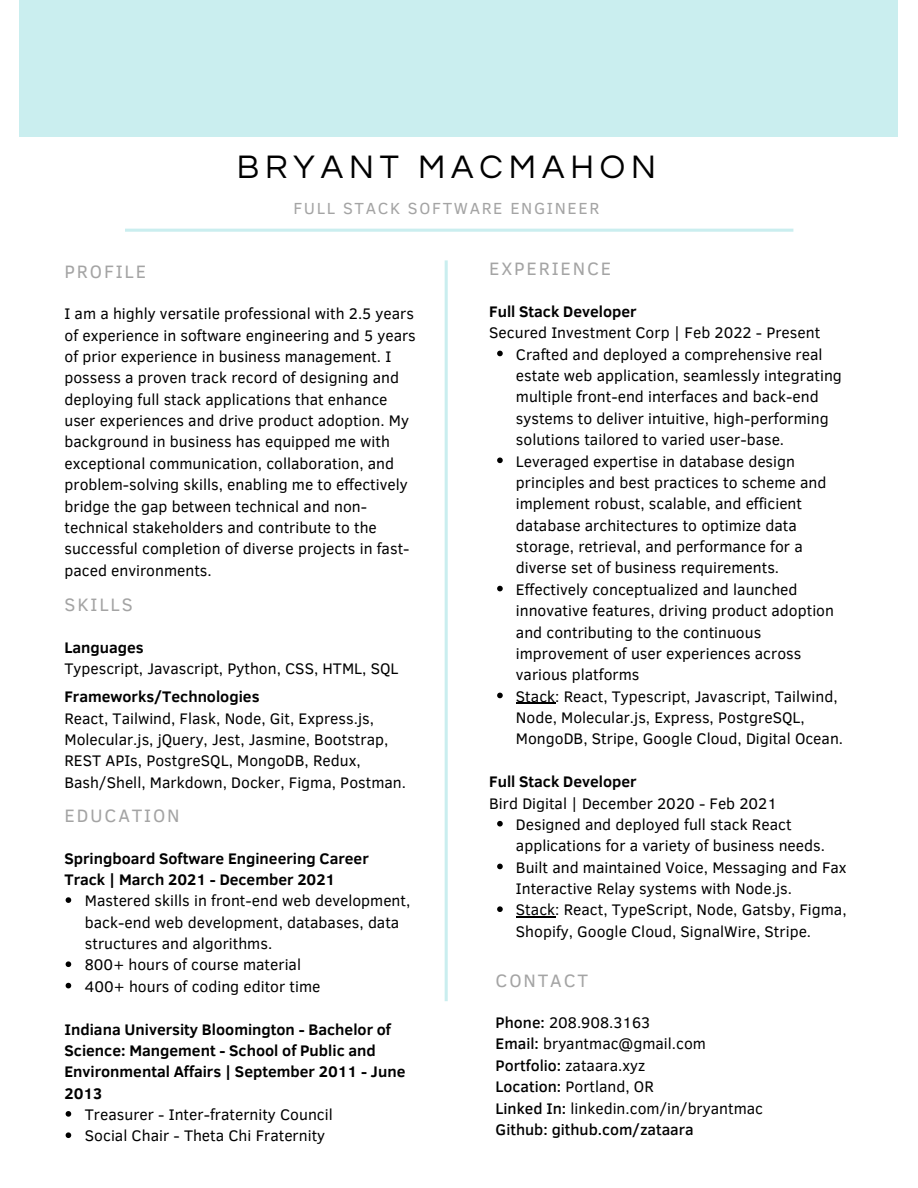
<style>
.page{position:relative;width:918px;height:1188px;background:#fff}
.page>*{position:absolute;margin:0;border:0;box-sizing:border-box;transform-origin:0 0}
.t1{font:33.9px "Questrial";letter-spacing:.175em;color:#000}
.t2{font:18.45px "Clear Sans";letter-spacing:.1em;color:#a4a4a4}
.t3{font:16.5px "Clear Sans";letter-spacing:.1em;color:#a4a4a4}
.t4{font:15.75px/21.3px "Clear Sans";color:#000}
.t5{font:700 15.75px/21.3px "Clear Sans";color:#000}
.s1{font-weight:500}
</style>
<div class="page">
<svg style="left:445px;top:260px;width:3px;height:741px;background:#ceeff0"></svg>
<div style="left:19px;top:0;width:879px;height:136px;background:#caeeef"></div>
<svg style="left:125px;top:229px;width:668px;height:3px;background:#cfeff0"></svg>
<svg style="left:497px;top:351px;width:6px;height:5px"></svg>
<svg style="left:497px;top:458px;width:6px;height:5px"></svg>
<svg style="left:497px;top:586px;width:6px;height:5px"></svg>
<svg style="left:497px;top:693px;width:6px;height:5px"></svg>
<hr style="left:516px;top:703px;width:39px;height:1px;background:#000">
<svg style="left:497px;top:821px;width:6px;height:6px"></svg>
<svg style="left:497px;top:864px;width:6px;height:5px"></svg>
<svg style="left:497px;top:906px;width:6px;height:6px"></svg>
<hr style="left:516px;top:917px;width:39px;height:1px;background:#000">
<svg style="left:66px;top:897px;width:5px;height:6px"></svg>
<svg style="left:66px;top:961px;width:5px;height:6px"></svg>
<svg style="left:66px;top:983px;width:5px;height:5px"></svg>
<svg style="left:66px;top:1111px;width:5px;height:6px"></svg>
<svg style="left:66px;top:1132px;width:5px;height:6px"></svg>
<p class="t2" style="left:64px;top:258px;width:83px">PROFILE</p>
<h1 class="t1" style="left:237px;top:151px;width:421px">BRYANT MACMAHON</h1>
<p class="t3" style="left:293px;top:196px;width:308px">FULL STACK SOFTWARE ENGINEER</p>
<p class="t2" style="left:489px;top:256px;width:123px">EXPERIENCE</p>
<p class="t4" style="left:64px;top:302px;width:353px">I am a highly versatile professional with 2.5 years of experience in software engineering and 5 years of prior experience in business management. I possess a proven track record of designing and deploying full stack applications that enhance user experiences and drive product adoption. My background in business has equipped me with exceptional communication, collaboration, and problem-solving skills, enabling me to effectively bridge the gap between technical and non&shy;technical stakeholders and contribute to the successful completion of diverse projects in fast&shy;paced environments.</p>
<p class="t2" style="left:64px;top:591px;width:70px">SKILLS</p>
<p class="t5" style="left:64px;top:636px;width:81px">Languages</p>
<p class="t4" style="left:64px;top:657px;width:335px">Typescript, Javascript, Python, CSS, HTML, SQL</p>
<p class="t5" style="left:64px;top:685px;width:197px">Frameworks/Technologies</p>
<p class="t4" style="left:64px;top:707px;width:343px">React, Tailwind, Flask, Node, Git, Express.js, Molecular.js, jQuery, Jest, Jasmine, Bootstrap, REST APIs, PostgreSQL, MongoDB, Redux, Bash/Shell, Markdown, Docker, Figma, Postman.</p>
<p class="t2" style="left:64px;top:802px;width:117px">EDUCATION</p>
<p class="t5" style="left:64px;top:847px;width:306px">Springboard Software Engineering Career<br>Track | March 2021 - December 2021</p>
<p class="t4" style="left:85px;top:889px;width:327px">Mastered skills in front-end web development, back-end web development, databases, data structures and algorithms.<br>800+ hours of course material<br>400+ hours of coding editor time</p>
<p class="t5" style="left:64px;top:1018px;width:342px">Indiana University Bloomington - Bachelor of Science: Mangement - School of Public and Environmental Affairs | September 2011 - June 2013</p>
<p class="t4" style="left:85px;top:1103px;width:249px">Treasurer - Inter-fraternity Council<br>Social Chair - Theta Chi Fraternity</p>
<p class="t5" style="left:489px;top:300px;width:149px">Full Stack Developer</p>
<p class="t4" style="left:489px;top:321px;width:333px">Secured Investment Corp | Feb 2022 - Present</p>
<p class="t4" style="left:516px;top:343px;width:329px">Crafted and deployed a comprehensive real estate web application, seamlessly integrating multiple front-end interfaces and back-end systems to deliver intuitive, high-performing solutions tailored to varied user-base.<br>Leveraged expertise in database design principles and best practices to scheme and implement robust, scalable, and efficient database architectures to optimize data storage, retrieval, and performance for a diverse set of business requirements.<br>Effectively conceptualized and launched innovative features, driving product adoption and contributing to the continuous improvement of user experiences across various platforms<br>Stack: React, Typescript, Javascript, Tailwind, Node, Molecular.js, Express, PostgreSQL, MongoDB, Stripe, Google Cloud, Digital Ocean.</p>
<p class="t5" style="left:489px;top:770px;width:149px">Full Stack Developer</p>
<p class="t4" style="left:489px;top:792px;width:289px">Bird Digital | December 2020 - Feb 2021</p>
<p class="t4" style="left:516px;top:813px;width:332px">Designed and deployed full stack React applications for a variety of business needs.<br>Built and maintained Voice, Messaging and Fax Interactive Relay systems with Node.js.<br>Stack: React, TypeScript, Node, Gatsby, Figma, Shopify, Google Cloud, SignalWire, Stripe.</p>
<p class="t2" style="left:496px;top:967px;width:94px">CONTACT</p>
<p class="t4" style="left:496px;top:1011px;width:269px"><span class="s1">Phone:</span> 208.908.3163<br><span class="s1">Email:</span> bryantmac@gmail.com<br><span class="s1">Portfolio:</span> zataara.xyz<br><span class="s1">Location:</span> Portland, OR<br><span class="s1">Linked In:</span> linkedin.com/in/bryantmac<br><span class="s1">Github: github.com/zataara</span></p>
</div>
